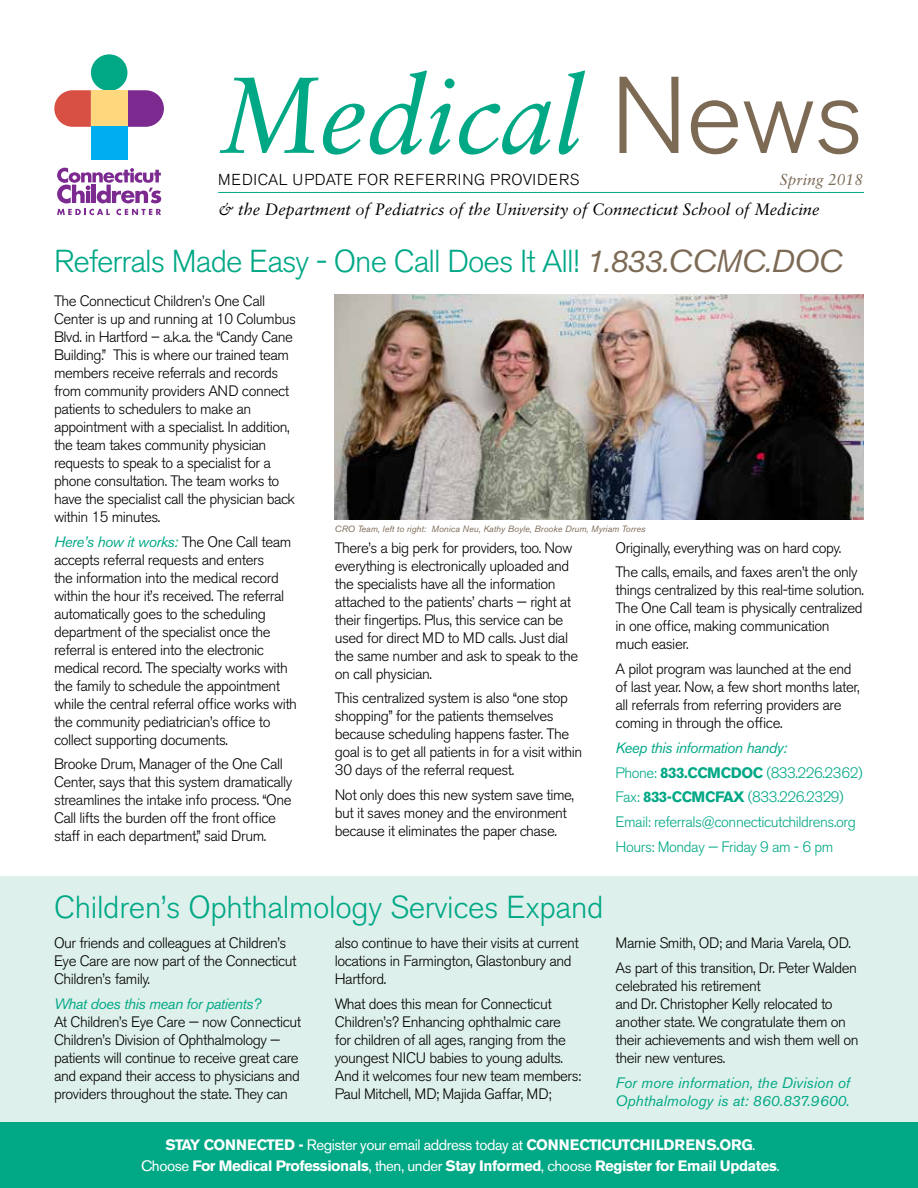
<style>
.page{position:relative;width:918px;height:1188px;background:#fff}
.page>*{position:absolute;margin:0;border:0;box-sizing:border-box;transform-origin:0 0}
.t1{font:italic 108px "Sabon";letter-spacing:-.01em;color:#00a886}
.t2{font:300 31.5px "Akzidenz Grotesk BE";letter-spacing:-.03em;color:#00a886}
.t3{font:300 31.5px "Akzidenz Grotesk BE";letter-spacing:-.01em;color:#00a886}
.t4{font:italic 16.5px "Sabon";color:#000}
.t5{font:300 15.75px "Akzidenz Grotesk BE";letter-spacing:.04em;color:#000}
.t6{font:italic 15.75px "Sabon";color:#7c6a55}
.t7{font:300 15px/18px "Akzidenz Grotesk BE";letter-spacing:-.03em;color:#000}
.t8{font:700 15px/21px "Akzidenz Grotesk BE";letter-spacing:-.03em;color:#fff;text-align:center}
.t9{font:300 15px/24.8px "Akzidenz Grotesk BE";letter-spacing:-.03em;color:#00a886}
.t10{font:italic 15px/18px "Akzidenz Grotesk BE";color:#00a886}
.t11{font:italic 15px "Akzidenz Grotesk BE";letter-spacing:-.03em;color:#00a886}
.t12{font:italic 9px "Akzidenz Grotesk BE";color:#7c6a55}
.s1{font-family:"Akzidenz Grotesk BE";font-weight:300;font-style:normal;color:#7c6a55}
.s2{font-weight:400;font-style:italic;color:#7c6a55}
.s3{font-weight:400;font-style:italic;color:#00a886}
.s4{font-weight:400;font-style:italic}
.s5{font-weight:700}
.s6{font-weight:400}
</style>
<div class="page">
<div style="left:0;top:876px;width:918px;height:272px;background:#def0eb"></div>
<svg style="left:54px;top:54px;width:110px;height:73px"></svg>
<div style="left:91px;top:90px;width:36px;height:37px;background:#ffd77d"></div>
<div style="left:91px;top:127px;width:36px;height:33px;background:#00aeef"></div>
<svg style="left:57px;top:168px;width:104px;height:35px"></svg>
<svg style="left:57px;top:209px;width:53px;height:6px"></svg>
<svg style="left:116px;top:209px;width:45px;height:6px"></svg>
<hr style="left:218px;top:192px;width:646px;height:1px;background:#00a886">
<div style="left:0;top:1122px;width:918px;height:66px;background:#00a886"></div>
<img style="left:335px;top:295px;width:529px;height:224px">
<h1 class="t1" style="left:218px;top:53px;width:647px">Medical <span class="s1">News</span></h1>
<p class="t5" style="left:218px;top:171px;width:363px">MEDICAL UPDATE FOR REFERRING PROVIDERS</p>
<p class="t6" style="left:780px;top:171px;width:85px">Spring 2018</p>
<p class="t4" style="left:218px;top:200px;width:603px">&amp; the Department of Pediatrics of the University of Connecticut School of Medicine</p>
<h2 class="t2" style="left:54px;top:244px;width:790px">Referrals Made Easy - One Call Does It All! <span class="s2">1.833.CCMC.DOC</span></h2>
<p class="t7" style="left:54px;top:292px;width:244px">The Connecticut Children’s One Call Center is up and running at 10 Columbus Blvd. in Hartford – a.k.a. the “Candy Cane Building.” This is where our trained team members receive referrals and records from community providers AND connect patients to schedulers to make an appointment with a specialist. In addition, the team takes community physician requests to speak to a specialist for a phone consultation. The team works to have the specialist call the physician back within 15 minutes.</p>
<p class="t7" style="left:54px;top:533px;width:245px"><span class="s3">Here’s how it works:</span> The One Call team accepts referral requests and enters<br>the information into the medical record within the hour it’s received. The referral automatically goes to the scheduling department of the specialist once the referral is entered into the electronic medical record. The specialty works with the family to schedule the appointment while the central referral office works with the community pediatrician’s office to collect supporting documents.</p>
<p class="t7" style="left:54px;top:755px;width:240px">Brooke Drum, Manager of the One Call Center, says that this system dramatically streamlines the intake info process. “One Call lifts the burden off the front office staff in each department,” said Drum.</p>
<p class="t12" style="left:335px;top:523px;width:312px">CRO Team, left to right: Monica Neu, Kathy Boyle, Brooke Drum, Myriam Torres</p>
<p class="t7" style="left:616px;top:535px;width:244px;line-height:24.8px">Originally, everything was on hard copy.<br>The calls, emails, and faxes aren’t the only</p>
<p class="t7" style="left:616px;top:581px;width:250px">things centralized by this real-time solution.<br>The One Call team is physically centralized in one office, making communication much easier.</p>
<p class="t7" style="left:616px;top:660px;width:245px">A pilot program was launched at the end of last year. Now, a few short months later, all referrals from referring providers are coming in through the office.</p>
<p class="t9" style="left:616px;top:736px;width:249px"><span class="s4">Keep this information handy:<br></span>Phone: <span class="s5">833.CCMCDOC</span> (833.226.2362)<br>Fax: <span class="s5">833-CCMCFAX</span> (833.226.2329)<br>Email: referrals@connecticutchildrens.org Hours: Monday — Friday 9 am - 6 pm</p>
<p class="t7" style="left:335px;top:539px;width:245px">There’s a big perk for providers, too. Now everything is electronically uploaded and the specialists have all the information attached to the patients’ charts — right at their fingertips. Plus, this service can be used for direct MD to MD calls. Just dial the same number and ask to speak to the on call physician.</p>
<p class="t7" style="left:335px;top:689px;width:249px">This centralized system is also “one stop shopping” for the patients themselves because scheduling happens faster. The goal is to get all patients in for a visit within 30 days of the referral request.</p>
<p class="t7" style="left:335px;top:786px;width:241px">Not only does this new system save time, but it saves money and the environment because it eliminates the paper chase.</p>
<h2 class="t3" style="left:54px;top:889px;width:551px">Children’s Ophthalmology Services Expand</h2>
<p class="t7" style="left:54px;top:934px;width:244px">Our friends and colleagues at Children’s<br>Eye Care are now part of the Connecticut<br>Children’s family.</p>
<p class="t11" style="left:54px;top:995px;width:208px">What does this mean for patients?</p>
<p class="t7" style="left:54px;top:1013px;width:249px">At Children’s Eye Care — now Connecticut Children’s Division of Ophthalmology — patients will continue to receive great care and expand their access to physicians and providers throughout the state. They can</p>
<p class="t7" style="left:335px;top:934px;width:246px">also continue to have their visits at current locations in Farmington, Glastonbury and<br>Hartford.</p>
<p class="t7" style="left:335px;top:995px;width:248px">What does this mean for Connecticut Children’s? Enhancing ophthalmic care<br>for children of all ages, ranging from the youngest NICU babies to young adults.<br>And it welcomes four new team members:<br>Paul Mitchell, MD; Majida Gaffar, MD;</p>
<p class="t7" style="left:616px;top:931px;width:243px;line-height:24.8px">Marnie Smith, OD; and Maria Varela, OD.<br>As part of this transition, Dr. Peter Walden</p>
<p class="t7" style="left:616px;top:977px;width:245px">celebrated his retirement<br>and Dr. Christopher Kelly relocated to another state. We congratulate them on their achievements and wish them well on their new ventures.</p>
<p class="t10" style="left:616px;top:1073px;width:236px">For more information, the Division of<br>Ophthalmology is at: 860.837.9600.</p>
<p class="t8" style="left:141px;top:1134px;width:640px">STAY CONNECTED - <span class="s6">Register your email address today at</span> CONNECTICUTCHILDRENS.ORG<span class="s6">.<br>Choose</span> For Medical Professionals<span class="s6">, then, under</span> Stay Informed<span class="s6">, choose</span> Register for Email Updates<span class="s6">.</span></p>
</div>
